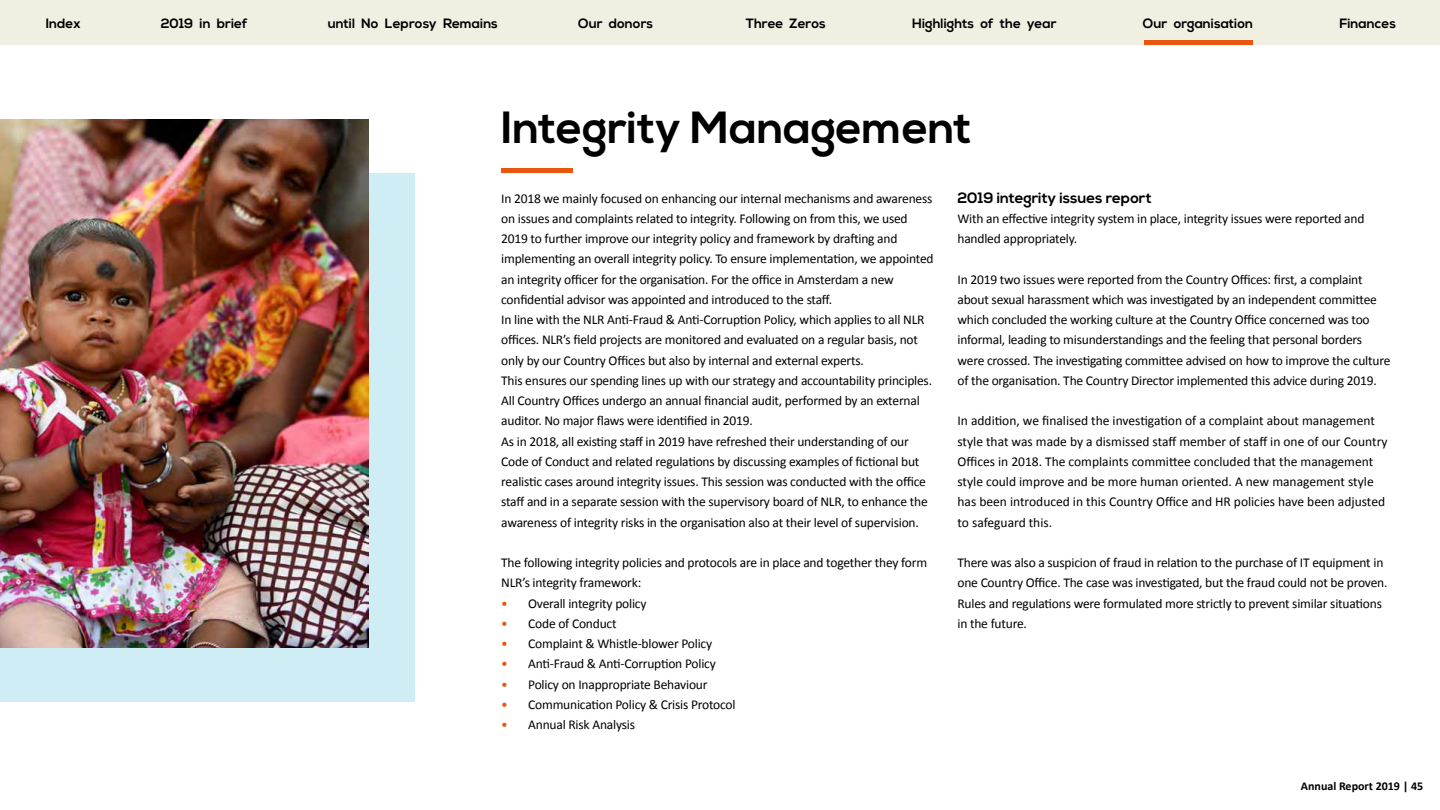
<style>
.page{position:relative;width:1440px;height:810px;background:#fff}
.page>*{position:absolute;margin:0;border:0;box-sizing:border-box;transform-origin:0 0}
.t1{font:700 45px "Nexa";color:#000}
.t2{font:700 15px "Nexa";color:#000}
.t3{font:13.5px/20.2px "Calibri";letter-spacing:-.015em;color:#000}
.t4{font:700 13.5px "Nexa";color:#000}
.t5{font:700 12px "Calibri";color:#000}
.s1{color:#e9560d}
</style>
<div class="page">
<div style="left:0;top:173px;width:414px;height:529px;background:#cfedf4"></div>
<div style="left:501px;top:168px;width:72px;height:5px;background:#e9560d"></div>
<img style="left:0;top:120px;width:368px;height:528px">
<div style="left:0;top:0;width:1440px;height:45px;background:#f0f0e2"></div>
<div style="left:1144px;top:40px;width:109px;height:5px;background:#e9560d"></div>
<p class="t4" style="left:46px;top:17px;width:36px">Index</p>
<p class="t4" style="left:161px;top:17px;width:88px">2019 in brief</p>
<p class="t4" style="left:328px;top:17px;width:172px">until No Leprosy Remains</p>
<p class="t4" style="left:578px;top:17px;width:77px">Our donors</p>
<p class="t4" style="left:746px;top:17px;width:82px">Three Zeros</p>
<p class="t4" style="left:912px;top:17px;width:146px">Highlights of the year</p>
<p class="t4" style="left:1143px;top:17px;width:112px">Our organisation</p>
<p class="t4" style="left:1339px;top:17px;width:58px">Finances</p>
<h1 class="t1" style="left:501px;top:106px;width:472px">Integrity Management</h1>
<p class="t3" style="left:501px;top:188px;width:434px">In 2018 we mainly focused on enhancing our internal mechanisms and awareness on issues and complaints related to integrity. Following on from this, we used 2019 to further improve our integrity policy and framework by drafting and implementing an overall integrity policy. To ensure implementation, we appointed an integrity officer for the organisation. For the office in Amsterdam a new confidential advisor was appointed and introduced to the staff.<br>In line with the NLR Anti-Fraud &amp; Anti-Corruption Policy, which applies to all NLR offices. NLR’s field projects are monitored and evaluated on a regular basis, not only by our Country Offices but also by internal and external experts.<br>This ensures our spending lines up with our strategy and accountability principles.<br>All Country Offices undergo an annual financial audit, performed by an external auditor. No major flaws were identified in 2019.<br>As in 2018, all existing staff in 2019 have refreshed their understanding of our Code of Conduct and related regulations by discussing examples of fictional but realistic cases around integrity issues. This session was conducted with the office staff and in a separate session with the supervisory board of NLR, to enhance the awareness of integrity risks in the organisation also at their level of supervision.</p>
<p class="t3" style="left:501px;top:552px;width:427px">The following integrity policies and protocols are in place and together they form<br>NLR’s integrity framework:</p>
<p class="t3" style="left:501px;top:593px;width:147px"><span class="s1">•</span> Overall integrity policy</p>
<p class="t3" style="left:501px;top:613px;width:117px"><span class="s1">•</span> Code of Conduct</p>
<p class="t3" style="left:501px;top:633px;width:213px"><span class="s1">•</span> Complaint &amp; Whistle-blower Policy</p>
<p class="t3" style="left:501px;top:654px;width:216px"><span class="s1">•</span> Anti-Fraud &amp; Anti-Corruption Policy</p>
<p class="t3" style="left:501px;top:674px;width:208px"><span class="s1">•</span> Policy on Inappropriate Behaviour</p>
<p class="t3" style="left:501px;top:694px;width:236px"><span class="s1">•</span> Communication Policy &amp; Crisis Protocol</p>
<p class="t3" style="left:501px;top:714px;width:135px"><span class="s1">•</span> Annual Risk Analysis</p>
<p class="t2" style="left:958px;top:191px;width:196px">2019 integrity issues report</p>
<p class="t3" style="left:958px;top:208px;width:409px">With an effective integrity system in place, integrity issues were reported and handled appropriately.</p>
<p class="t3" style="left:958px;top:269px;width:434px">In 2019 two issues were reported from the Country Offices: first, a complaint about sexual harassment which was investigated by an independent committee which concluded the working culture at the Country Office concerned was too informal, leading to misunderstandings and the feeling that personal borders were crossed. The investigating committee advised on how to improve the culture of the organisation. The Country Director implemented this advice during 2019.</p>
<p class="t3" style="left:958px;top:411px;width:432px">In addition, we finalised the investigation of a complaint about management style that was made by a dismissed staff member of staff in one of our Country Offices in 2018. The complaints committee concluded that the management style could improve and be more human oriented. A new management style has been introduced in this Country Office and HR policies have been adjusted to safeguard this.</p>
<p class="t3" style="left:958px;top:552px;width:431px">There was also a suspicion of fraud in relation to the purchase of IT equipment in one Country Office. The case was investigated, but the fraud could not be proven.<br>Rules and regulations were formulated more strictly to prevent similar situations in the future.</p>
<p class="t5" style="left:1301px;top:781px;width:124px">Annual Report 2019 | 45</p>
</div>
